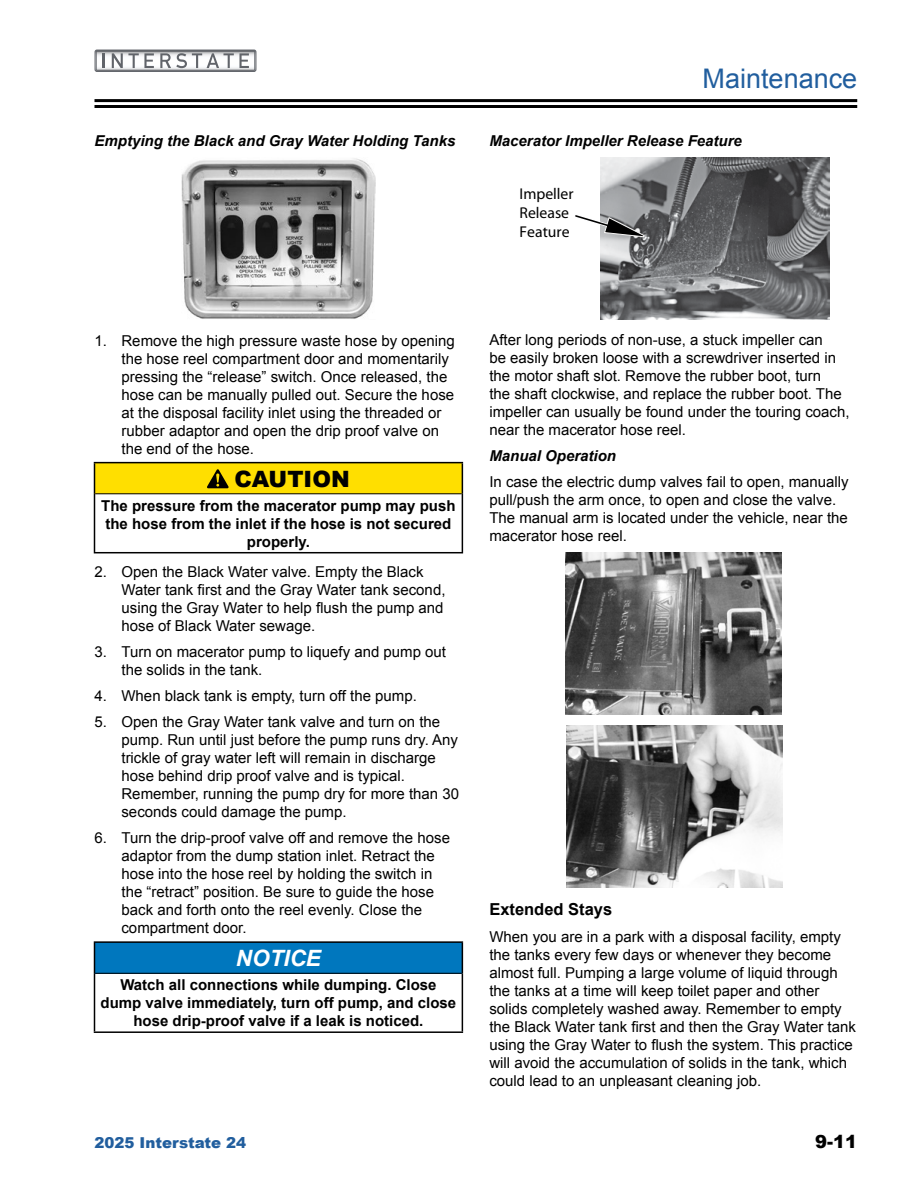
<style>
.page{position:relative;width:918px;height:1188px;background:#fff}
.page>*{position:absolute;margin:0;border:0;box-sizing:border-box;transform-origin:0 0}
.t1{font:27px "Arial";color:#215e9e}
.t2{font:900 22.5px "Arial";color:#000}
.t3{font:italic 700 22.5px "Arial";color:#fff}
.t4{font:900 18px "Arial";color:#000}
.t5{font:700 16.5px "Arial";color:#000}
.t6{font:15.75px/18.9px "Myriad";color:#010101}
.t7{font:15px/18px "Arial";color:#000}
.t8{font:700 15px/18px "Arial";color:#000;text-align:center}
.t9{font:italic 700 15px "Arial";color:#000}
.t10{font:900 15px "Arial";color:#215e9e}
</style>
<div class="page">
<hr style="left:94px;top:105px;width:763px;height:3px;background:#000">
<hr style="left:94px;top:99px;width:763px;height:3px;background:#000">
<div style="left:95px;top:50px;width:161px;height:22px;border:1px solid #61646a;border-radius:2px"></div>
<svg style="left:95px;top:50px;width:161px;height:21px"></svg>
<img style="left:182px;top:158px;width:193px;height:161px">
<div style="left:94px;top:463px;width:368px;height:31px;background:#ffdf00"></div>
<hr style="left:94px;top:462px;width:369px;height:1px;background:#000">
<hr style="left:94px;top:463px;width:1px;height:31px;background:#000">
<hr style="left:462px;top:463px;width:1px;height:31px;background:#000">
<hr style="left:94px;top:494px;width:1px;height:58px;background:#000">
<hr style="left:462px;top:494px;width:1px;height:58px;background:#000">
<hr style="left:94px;top:552px;width:369px;height:1px;background:#000">
<hr style="left:95px;top:494px;width:367px;height:1px;background:#000">
<svg style="left:207px;top:469px;width:22px;height:19px"></svg>
<div style="left:94px;top:942px;width:368px;height:31px;background:#0077be"></div>
<hr style="left:94px;top:941px;width:369px;height:2px;background:#000">
<hr style="left:94px;top:943px;width:1px;height:30px;background:#000">
<hr style="left:462px;top:943px;width:1px;height:30px;background:#000">
<hr style="left:94px;top:973px;width:1px;height:58px;background:#000">
<hr style="left:462px;top:973px;width:1px;height:58px;background:#000">
<hr style="left:94px;top:1031px;width:369px;height:2px;background:#000">
<hr style="left:95px;top:973px;width:367px;height:1px;background:#000">
<img style="left:600px;top:157px;width:230px;height:162px">
<svg style="left:575px;top:212px;width:70px;height:26px"></svg>
<img style="left:565px;top:552px;width:216px;height:162px">
<img style="left:566px;top:726px;width:216px;height:162px">
<p class="t9" style="left:94px;top:131px;width:362px">Emptying the Black and Gray Water Holding Tanks</p>
<h1 class="t1" style="left:703px;top:61px;width:156px">Maintenance</h1>
<p class="t9" style="left:489px;top:131px;width:254px">Macerator Impeller Release Feature</p>
<p class="t6" style="left:520px;top:185px;width:55px">Impeller<br>Release<br>Feature</p>
<p class="t7" style="left:122px;top:332px;width:335px;text-indent:-27px">1. Remove the high pressure waste hose by opening the hose reel compartment door and momentarily pressing the “release” switch. Once released, the hose can be manually pulled out. Secure the hose at the disposal facility inlet using the threaded or rubber adaptor and open the drip proof valve on the end of the hose.</p>
<h2 class="t2" style="left:234px;top:463px;width:117px">CAUTION</h2>
<p class="t8" style="left:101px;top:497px;width:356px">The pressure from the macerator pump may push the hose from the inlet if the hose is not secured properly.</p>
<p class="t7" style="left:121px;top:563px;width:326px;text-indent:-27px">2. Open the Black Water valve. Empty the Black Water tank first and the Gray Water tank second, using the Gray Water to help flush the pump and hose of Black Water sewage.</p>
<p class="t7" style="left:121px;top:643px;width:326px;text-indent:-27px">3. Turn on macerator pump to liquefy and pump out the solids in the tank.</p>
<p class="t7" style="left:94px;top:687px;width:321px">4. When black tank is empty, turn off the pump.</p>
<p class="t7" style="left:121px;top:713px;width:339px;text-indent:-27px">5. Open the Gray Water tank valve and turn on the pump. Run until just before the pump runs dry. Any trickle of gray water left will remain in discharge hose behind drip proof valve and is typical.<br>Remember, running the pump dry for more than 30 seconds could damage the pump.</p>
<p class="t7" style="left:121px;top:829px;width:330px;text-indent:-27px">6. Turn the drip-proof valve off and remove the hose adaptor from the dump station inlet. Retract the hose into the hose reel by holding the switch in the “retract” position. Be sure to guide the hose back and forth onto the reel evenly. Close the compartment door.</p>
<h2 class="t3" style="left:236px;top:943px;width:87px">NOTICE</h2>
<p class="t8" style="left:101px;top:976px;width:357px">Watch all connections while dumping. Close dump valve immediately, turn off pump, and close hose drip-proof valve if a leak is noticed.</p>
<p class="t7" style="left:489px;top:331px;width:362px">After long periods of non-use, a stuck impeller can<br>be easily broken loose with a screwdriver inserted in the motor shaft slot. Remove the rubber boot, turn<br>the shaft clockwise, and replace the rubber boot. The impeller can usually be found under the touring coach, near the macerator hose reel.</p>
<p class="t9" style="left:489px;top:446px;width:128px">Manual Operation</p>
<p class="t7" style="left:489px;top:473px;width:361px">In case the electric dump valves fail to open, manually pull/push the arm once, to open and close the valve.<br>The manual arm is located under the vehicle, near the macerator hose reel.</p>
<p class="t5" style="left:489px;top:899px;width:124px">Extended Stays</p>
<p class="t7" style="left:489px;top:927px;width:368px">When you are in a park with a disposal facility, empty the tanks every few days or whenever they become almost full. Pumping a large volume of liquid through the tanks at a time will keep toilet paper and other solids completely washed away. Remember to empty the Black Water tank first and then the Gray Water tank using the Gray Water to flush the system. This practice will avoid the accumulation of solids in the tank, which could lead to an unpleasant cleaning job.</p>
<p class="t10" style="left:94px;top:1131px;width:153px">2025 Interstate 24</p>
<p class="t4" style="left:815px;top:1128px;width:44px">9-11</p>
</div>
